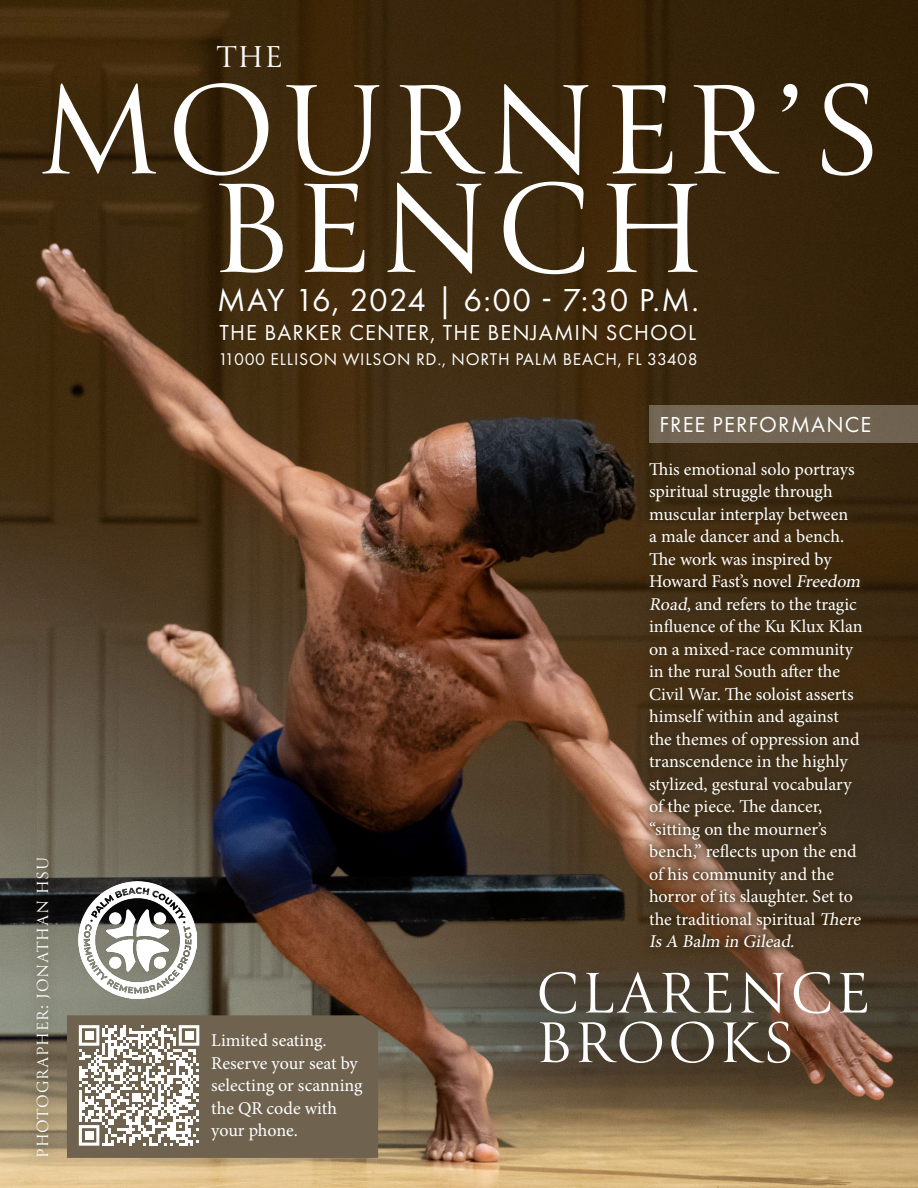
<style>
.page{position:relative;width:918px;height:1188px;background:#fff}
.page>*{position:absolute;margin:0;border:0;box-sizing:border-box;transform-origin:0 0}
.t1{font:142.5px "Canto";letter-spacing:.04em;color:#fff}
.t2{font:64.2px/49.5px "Canto";letter-spacing:.04em;color:#fff}
.t3{font:33.75px "Canto";color:#fff}
.t4{font:33px "Futura PT";letter-spacing:.025em;color:#fff}
.t5{font:22.5px "Futura PT";letter-spacing:.05em;color:#fff}
.t6{font:18px/22.5px "Minion Pro";color:#fff}
.t7{font:18px "Canto";letter-spacing:.04em;color:#fff}
.t8{font:17.55px "Futura PT";letter-spacing:.045em;color:#fff}
.s1{font-style:italic}
</style>
<div class="page">
<img style="left:0;top:0;width:918px;height:1188px">
<div style="left:67px;top:1015px;width:311px;height:143px;background:#6f624f"></div>
<div style="left:637px;top:450px;width:237px;height:510px;background:#3c2b11;opacity:.75"></div>
<img style="left:79px;top:881px;width:118px;height:118px">
<div style="left:25px;top:846px;width:36px;height:322px;background:#3c2b11;opacity:.5"></div>
<div style="left:649px;top:405px;width:269px;height:38px;background:#726553"></div>
<svg style="left:79px;top:1025px;width:120px;height:121px"></svg>
<div style="left:85px;top:1031px;width:9px;height:9px;background:#fff"></div>
<div style="left:185px;top:1031px;width:8px;height:9px;background:#fff"></div>
<div style="left:85px;top:1131px;width:9px;height:9px;background:#fff"></div>
<p class="t3" style="left:217px;top:35px;width:67px">THE</p>
<p class="t1" style="left:36px;top:42px;width:847px">MOURNER’S</p>
<p class="t1" style="left:211px;top:141px;width:497px">BENCH</p>
<p class="t4" style="left:217px;top:281px;width:483px">MAY 16, 2024 | 6:00 - 7:30 P.M.</p>
<p class="t5" style="left:220px;top:319px;width:478px">THE BARKER CENTER, THE BENJAMIN SCHOOL</p>
<p class="t8" style="left:218px;top:349px;width:481px">11000 ELLISON WILSON RD., NORTH PALM BEACH, FL 33408</p>
<p class="t7" style="left:32px;top:1158px;width:303px;rotate:-90deg">PHOTOGRAPHER: JONATHAN HSU</p>
<p class="t6" style="left:211px;top:1029px;width:153px">Limited seating.<br>Reserve your seat by selecting or scanning the QR code with your phone.</p>
<p class="t5" style="left:659px;top:411px;width:213px">FREE PERFORMANCE</p>
<p class="t6" style="left:649px;top:458px;width:217px">This emotional solo portrays spiritual struggle through muscular interplay between<br>a male dancer and a bench.<br>The work was inspired by<br>Howard Fast’s novel <span class="s1">Freedom<br>Road,</span>and refers to the tragic influence of the Ku Klux Klan on a mixed-race community in the rural South after the<br>Civil War. The soloist asserts himself within and against the themes of oppression and transcendence in the highly stylized, gestural vocabulary of the piece. The dancer, “sitting on the mourner’s bench,” reflects upon the end of his community and the horror of its slaughter. Set to the traditional spiritual <span class="s1">There<br>IsA Balm in Gilead.</span></p>
<p class="t2" style="left:537px;top:973px;width:335px">CLARENCE<br>BROOKS</p>
</div>
